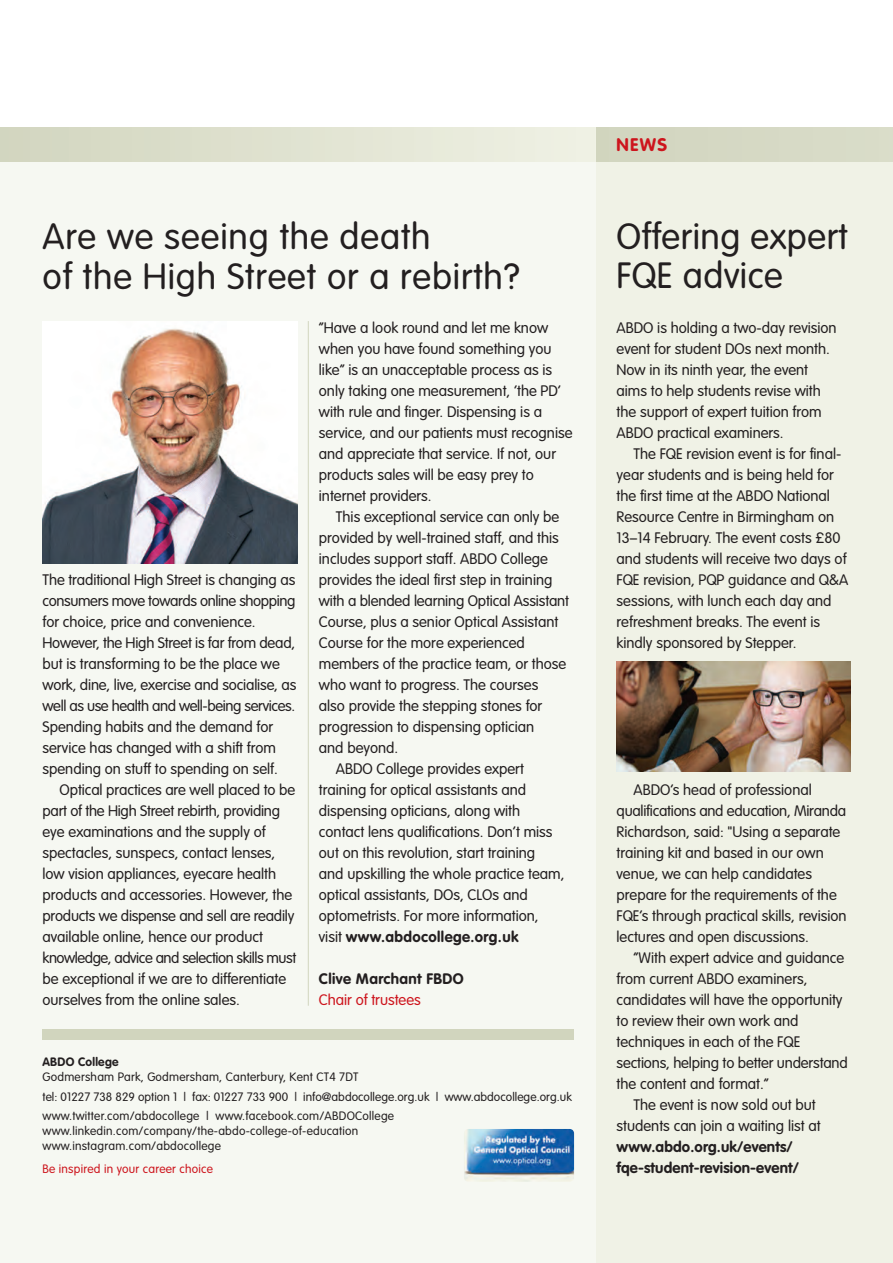
<style>
.page{position:relative;width:893px;height:1263px;background:#fff}
.page>*{position:absolute;margin:0;border:0;box-sizing:border-box;transform-origin:0 0}
.t1{font:300 36px/40.5px "VAG Rounded";letter-spacing:.025em;color:#231f20}
.t2{font:700 18px "VAG Rounded";color:#cd151d}
.t3{font:300 15px/21px "VAG Rounded";color:#231f20}
.t4{font:700 15px/21px "VAG Rounded";letter-spacing:.01em;color:#231f20}
.t5{font:300 15px "VAG Rounded";color:#cd151d}
.t6{font:300 12px/19.5px "VAG Rounded";letter-spacing:.02em;color:#231f20}
.t7{font:300 12px "VAG Rounded";letter-spacing:.02em;color:#cd151d}
.t8{font:700 12px "VAG Rounded";letter-spacing:.02em;color:#231f20}
.s1{font-weight:300}
</style>
<div class="page">
<div style="left:595px;top:128px;width:298px;height:1135px;background:#f0f2e6"></div>
<div style="left:0;top:128px;width:595px;height:1135px;background:#f6f8f2"></div>
<hr style="left:308px;top:321px;width:1px;height:685px;background:#d1d5be">
<div style="left:43px;top:1029px;width:531px;height:11px;background:#d1d5be"></div>
<img style="left:464px;top:1129px;width:110px;height:52px;border-radius:4px">
<img style="left:43px;top:321px;width:255px;height:242px">
<div style="left:595px;top:128px;width:298px;height:34px;background:#d6d9c4"></div>
<img style="left:617px;top:661px;width:233px;height:111px">
<div style="left:0;top:128px;width:595px;height:34px;background:linear-gradient(to right,#d2d5bf,#eff1e4)"></div>
<h1 class="t1" style="left:43px;top:219px;width:479px">Are we seeing the death<br>of the High Street or a rebirth?</h1>
<p class="t3" style="left:43px;top:570px;width:255px">The traditional High Street is changing as consumers move towards online shopping for choice, price and convenience.<br>However, the High Street is far from dead, but is transforming to be the place we work, dine, live, exercise and socialise, as well as use health and well-being services.<br>Spending habits and the demand for service has changed with a shift from spending on stuff to spending on self.</p>
<p class="t3" style="left:43px;top:780px;width:255px;text-indent:17px">Optical practices are well placed to be part of the High Street rebirth, providing eye examinations and the supply of spectacles, sunspecs, contact lenses, low vision appliances, eyecare health products and accessories. However, the products we dispense and sell are readily available online, hence our product knowledge, advice and selection skills must be exceptional if we are to differentiate ourselves from the online sales.</p>
<p class="t3" style="left:319px;top:318px;width:255px">“Have a look round and let me know when you have found something you like” is an unacceptable process as is only taking one measurement, ‘the PD’ with rule and finger. Dispensing is a service, and our patients must recognise and appreciate that service. If not, our products sales will be easy prey to internet providers.</p>
<p class="t3" style="left:336px;top:507px;width:225px">This exceptional service can only be</p>
<p class="t3" style="left:319px;top:528px;width:241px">provided by well-trained staff, and this</p>
<p class="t3" style="left:319px;top:549px;width:230px">includes support staff. ABDO College</p>
<p class="t3" style="left:319px;top:570px;width:235px">provides the ideal first step in training</p>
<p class="t3" style="left:319px;top:591px;width:252px">with a blended learning Optical Assistant</p>
<p class="t3" style="left:319px;top:612px;width:241px">Course, plus a senior Optical Assistant</p>
<p class="t3" style="left:319px;top:633px;width:207px">Course for the more experienced</p>
<p class="t3" style="left:319px;top:654px;width:249px">members of the practice team, or those</p>
<p class="t3" style="left:319px;top:675px;width:221px">who want to progress. The courses</p>
<p class="t3" style="left:319px;top:696px;width:225px">also provide the stepping stones for</p>
<p class="t3" style="left:319px;top:717px;width:217px">progression to dispensing optician</p>
<p class="t3" style="left:319px;top:738px;width:81px">and beyond.</p>
<p class="t3" style="left:336px;top:759px;width:189px">ABDO College provides expert</p>
<p class="t3" style="left:319px;top:780px;width:209px">training for optical assistants and</p>
<p class="t3" style="left:319px;top:801px;width:203px">dispensing opticians, along with</p>
<p class="t3" style="left:319px;top:822px;width:235px">contact lens qualifications. Don’t miss</p>
<p class="t3" style="left:319px;top:843px;width:218px">out on this revolution, start training</p>
<p class="t3" style="left:319px;top:864px;width:247px">and upskilling the whole practice team,</p>
<p class="t3" style="left:319px;top:885px;width:210px">optical assistants, DOs, CLOs and</p>
<p class="t3" style="left:319px;top:906px;width:221px">optometrists. For more information,</p>
<p class="t4" style="left:319px;top:927px;width:201px"><span class="s1">visit</span> www.abdocollege.org.uk</p>
<p class="t4" style="left:319px;top:969px;width:146px">Clive Marchant FBDO</p>
<p class="t5" style="left:319px;top:993px;width:103px">Chair of trustees</p>
<p class="t8" style="left:43px;top:1057px;width:78px">ABDO College</p>
<p class="t6" style="left:43px;top:1068px;width:531px">Godmersham Park, Godmersham, Canterbury, Kent CT4 7DT<br>tel: 01227 738 829 option 1 | fax: 01227 733 900 | info@abdocollege.org.uk | www.abdocollege.org.uk www.twitter.com/abdocollege | www.facebook.com/ABDOCollege</p>
<p class="t6" style="left:43px;top:1124px;width:317px;line-height:15px">www.linkedin.com/company/the-abdo-college-of-education www.instagram.com/abdocollege</p>
<p class="t7" style="left:43px;top:1163px;width:172px">Be inspired in your career choice</p>
<p class="t2" style="left:617px;top:137px;width:52px">NEWS</p>
<h1 class="t1" style="left:617px;top:219px;width:233px;line-height:39px">Offering expert<br>FQE advice</h1>
<p class="t3" style="left:617px;top:318px;width:222px">ABDO is holding a two-day revision event for student DOs next month.<br>Now in its ninth year, the event aims to help students revise with the support of expert tuition from<br>ABDO practical examiners.</p>
<p class="t3" style="left:617px;top:444px;width:233px;text-indent:17px">The FQE revision event is for final&shy;year students and is being held for the first time at the ABDO National Resource Centre in Birmingham on 13–14 February. The event costs £80 and students will receive two days of FQE revision, PQP guidance and Q&amp;A sessions, with lunch each day and refreshment breaks. The event is kindly sponsored by Stepper.</p>
<p class="t3" style="left:617px;top:780px;width:231px;text-indent:17px">ABDO’s head of professional qualifications and education, Miranda Richardson, said: "Using a separate training kit and based in our own venue, we can help candidates prepare for the requirements of the FQE’s through practical skills, revision lectures and open discussions.</p>
<p class="t3" style="left:634px;top:948px;width:212px">“With expert advice and guidance</p>
<p class="t3" style="left:617px;top:969px;width:192px">from current ABDO examiners,</p>
<p class="t3" style="left:617px;top:990px;width:228px">candidates will have the opportunity</p>
<p class="t3" style="left:617px;top:1011px;width:183px">to review their own work and</p>
<p class="t3" style="left:617px;top:1032px;width:185px">techniques in each of the FQE</p>
<p class="t3" style="left:617px;top:1053px;width:233px">sections, helping to better understand</p>
<p class="t3" style="left:617px;top:1074px;width:154px">the content and format.”</p>
<p class="t3" style="left:634px;top:1095px;width:184px">The event is now sold out but</p>
<p class="t3" style="left:617px;top:1116px;width:206px">students can join a waiting list at</p>
<p class="t4" style="left:617px;top:1137px;width:184px">www.abdo.org.uk/events/ fqe-student-revision-event/</p>
</div>
